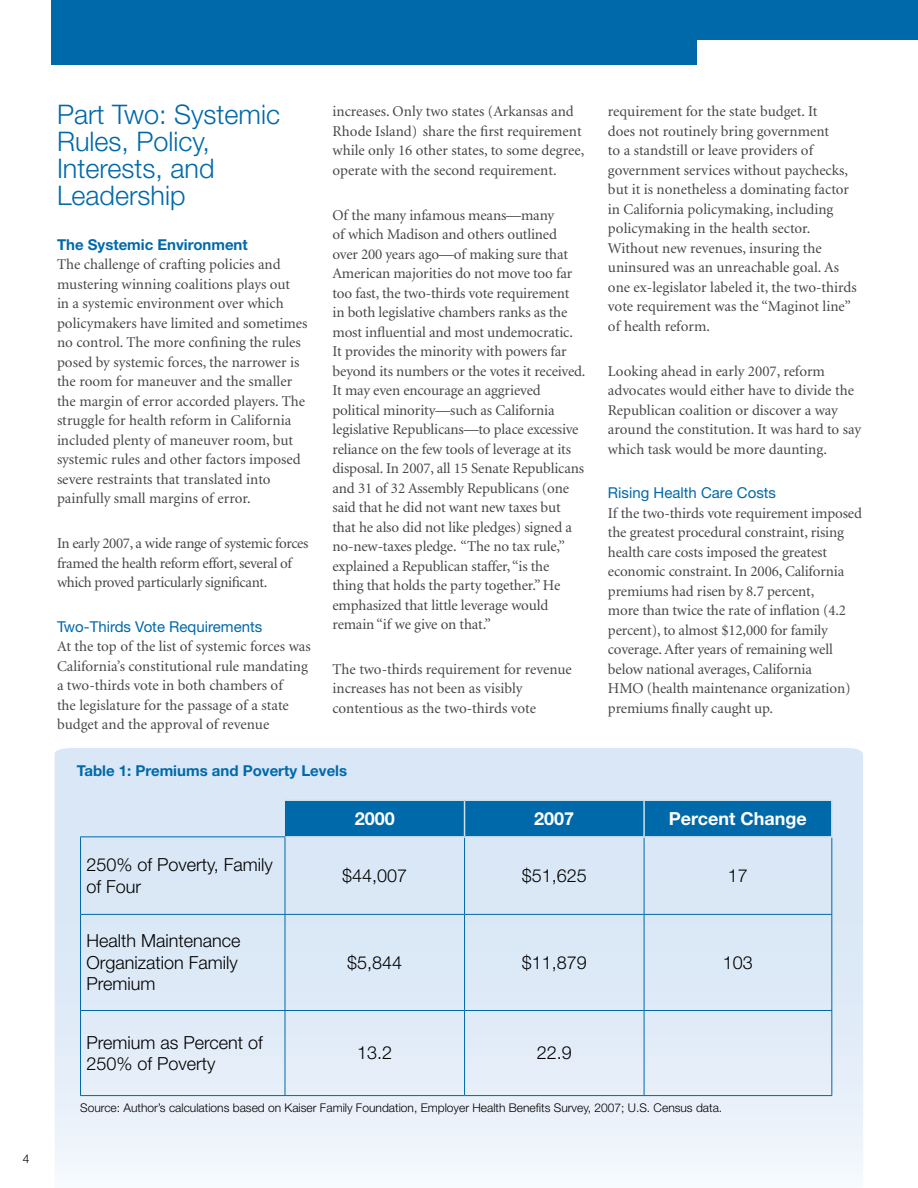
<style>
.page{position:relative;width:918px;height:1188px;background:#fff}
.page>*{position:absolute;margin:0;border:0;box-sizing:border-box;transform-origin:0 0}
.t1{font:300 27px/27px "Helvetica Neue LT Std";color:#0069aa}
.t2{font:300 18px/21.6px "Helvetica Neue LT Std";color:#000}
.t3{font:700 18px "Helvetica Neue LT Std";color:#fff}
.t4{font:15px/19.5px "Minion";letter-spacing:-.005em;color:#464648}
.t5{font:15px/19.5px "Minion";letter-spacing:-.025em;color:#464648}
.t6{font:700 15px "Helvetica Neue LT Std";color:#0069aa}
.t7{font:15px "Helvetica Neue LT Std";color:#0069aa}
.t8{font:300 12px "Helvetica Neue LT Std";color:#000}
</style>
<div class="page">
<div style="left:51px;top:0;width:867px;height:40px;background:#0069aa"></div>
<div style="left:51px;top:0;width:646px;height:64px;background:#0069aa"></div>
<svg style="left:55px;top:748px;width:808px;height:424px;background:#dfeaf7"></svg>
<div style="left:285px;top:801px;width:546px;height:35px;background:#0069aa"></div>
<hr style="left:285px;top:800px;width:180px;height:1px;background:#cce1ee">
<hr style="left:465px;top:800px;width:179px;height:1px;background:#cce1ee">
<hr style="left:464px;top:801px;width:1px;height:35px;background:#cce1ee">
<hr style="left:644px;top:800px;width:189px;height:1px;background:#cce1ee">
<hr style="left:643px;top:801px;width:2px;height:35px;background:#cce1ee">
<hr style="left:831px;top:801px;width:2px;height:35px;background:#cce1ee">
<hr style="left:80px;top:836px;width:205px;height:1px;background:#0069aa">
<hr style="left:80px;top:837px;width:1px;height:77px;background:#0069aa">
<hr style="left:285px;top:837px;width:1px;height:77px;background:#0069aa">
<hr style="left:464px;top:838px;width:1px;height:76px;background:#0069aa">
<hr style="left:644px;top:838px;width:1px;height:76px;background:#0069aa">
<hr style="left:831px;top:838px;width:1px;height:76px;background:#0069aa">
<hr style="left:80px;top:914px;width:205px;height:1px;background:#0069aa">
<hr style="left:80px;top:915px;width:1px;height:95px;background:#0069aa">
<hr style="left:285px;top:914px;width:180px;height:1px;background:#0069aa">
<hr style="left:285px;top:915px;width:1px;height:95px;background:#0069aa">
<hr style="left:465px;top:914px;width:179px;height:1px;background:#0069aa">
<hr style="left:464px;top:915px;width:1px;height:95px;background:#0069aa">
<hr style="left:644px;top:914px;width:188px;height:1px;background:#0069aa">
<hr style="left:644px;top:915px;width:1px;height:95px;background:#0069aa">
<hr style="left:831px;top:915px;width:1px;height:95px;background:#0069aa">
<hr style="left:80px;top:1010px;width:205px;height:1px;background:#0069aa">
<hr style="left:80px;top:1011px;width:1px;height:84px;background:#0069aa">
<hr style="left:285px;top:1010px;width:180px;height:1px;background:#0069aa">
<hr style="left:285px;top:1011px;width:1px;height:84px;background:#0069aa">
<hr style="left:465px;top:1010px;width:179px;height:1px;background:#0069aa">
<hr style="left:464px;top:1011px;width:1px;height:84px;background:#0069aa">
<hr style="left:644px;top:1010px;width:188px;height:1px;background:#0069aa">
<hr style="left:644px;top:1011px;width:1px;height:84px;background:#0069aa">
<hr style="left:831px;top:1011px;width:1px;height:84px;background:#0069aa">
<hr style="left:80px;top:1095px;width:205px;height:1px;background:#0069aa">
<hr style="left:285px;top:1095px;width:180px;height:1px;background:#0069aa">
<hr style="left:465px;top:1095px;width:179px;height:1px;background:#0069aa">
<hr style="left:644px;top:1095px;width:188px;height:1px;background:#0069aa">
<hr style="left:285px;top:836px;width:180px;height:2px;background:#cce1ee">
<hr style="left:465px;top:836px;width:179px;height:2px;background:#cce1ee">
<hr style="left:644px;top:836px;width:189px;height:2px;background:#cce1ee">
<p class="t8" style="left:23px;top:1152px;width:8px">4</p>
<h1 class="t1" style="left:57px;top:101px;width:225px">Part Two: Systemic<br>Rules, Policy,<br>Interests, and<br>Leadership</h1>
<p class="t6" style="left:57px;top:235px;width:192px">The Systemic Environment</p>
<p class="t4" style="left:57px;top:255px;width:252px">The challenge of crafting policies and mustering winning coalitions plays out<br>in a systemic environment over which policymakers have limited and sometimes no control. The more confining the rules posed by systemic forces, the narrower is the room for maneuver and the smaller the margin of error accorded players. The struggle for health reform in California included plenty of maneuver room, but systemic rules and other factors imposed severe restraints that translated into painfully small margins of error.</p>
<p class="t5" style="left:57px;top:534px;width:253px">In early 2007, a wide range of systemic forces framed the health reform effort, several of which proved particularly significant.</p>
<p class="t7" style="left:57px;top:618px;width:207px">Two-Thirds Vote Requirements</p>
<p class="t4" style="left:57px;top:637px;width:255px">At the top of the list of systemic forces was California’s constitutional rule mandating a two-thirds vote in both chambers of<br>the legislature for the passage of a state budget and the approval of revenue</p>
<p class="t4" style="left:333px;top:102px;width:253px">increases. Only two states (Arkansas and Rhode Island) share the first requirement while only 16 other states, to some degree, operate with the second requirement.</p>
<p class="t4" style="left:332px;top:206px;width:255px">Of the many infamous means—many<br>of which Madison and others outlined over 200 years ago—of making sure that American majorities do not move too far too fast, the two-thirds vote requirement<br>in both legislative chambers ranks as the most influential and most undemocratic.<br>It provides the minority with powers far beyond its numbers or the votes it received.<br>It may even encourage an aggrieved political minority—such as California legislative Republicans—to place excessive reliance on the few tools of leverage at its disposal. In 2007, all 15 Senate Republicans and 31 of 32 Assembly Republicans (one said that he did not want new taxes but that he also did not like pledges) signed a no-new-taxes pledge. “The no tax rule,” explained a Republican staffer, “is the<br>thing that holds the party together.” He emphasized that little leverage would remain “if we give on that.”</p>
<p class="t4" style="left:332px;top:660px;width:241px">The two-thirds requirement for revenue increases has not been as visibly contentious as the two-thirds vote</p>
<p class="t6" style="left:77px;top:761px;width:272px">Table 1: Premiums and Poverty Levels</p>
<p class="t4" style="left:608px;top:102px;width:250px">requirement for the state budget. It<br>does not routinely bring government<br>to a standstill or leave providers of government services without paychecks, but it is nonetheless a dominating factor in California policymaking, including policymaking in the health sector.<br>Without new revenues, insuring the uninsured was an unreachable goal. As one ex-legislator labeled it, the two-thirds vote requirement was the “Maginot line” of health reform.</p>
<p class="t4" style="left:608px;top:362px;width:255px">Looking ahead in early 2007, reform advocates would either have to divide the Republican coalition or discover a way around the constitution. It was hard to say which task would be more daunting.</p>
<p class="t7" style="left:608px;top:484px;width:170px">Rising Health Care Costs</p>
<p class="t4" style="left:608px;top:504px;width:256px">If the two-thirds vote requirement imposed the greatest procedural constraint, rising health care costs imposed the greatest economic constraint. In 2006, California premiums had risen by 8.7 percent,<br>more than twice the rate of inflation (4.2 percent), to almost $12,000 for family coverage. After years of remaining well below national averages, California<br>HMO (health maintenance organization) premiums finally caught up.</p>
<p class="t3" style="left:355px;top:807px;width:42px">2000</p>
<p class="t3" style="left:534px;top:807px;width:42px">2007</p>
<p class="t3" style="left:669px;top:807px;width:140px">Percent Change</p>
<p class="t2" style="left:87px;top:854px;width:188px">250% of Poverty, Family of Four</p>
<p class="t2" style="left:342px;top:864px;width:67px">$44,007</p>
<p class="t2" style="left:522px;top:864px;width:67px">$51,625</p>
<p class="t2" style="left:728px;top:864px;width:22px">17</p>
<p class="t2" style="left:87px;top:930px;width:156px">Health Maintenance<br>Organization Family<br>Premium</p>
<p class="t2" style="left:347px;top:951px;width:57px">$5,844</p>
<p class="t2" style="left:522px;top:951px;width:67px">$11,879</p>
<p class="t2" style="left:723px;top:951px;width:32px">103</p>
<p class="t2" style="left:87px;top:1031px;width:178px">Premium as Percent of<br>250% of Poverty</p>
<p class="t2" style="left:357px;top:1042px;width:37px">13.2</p>
<p class="t2" style="left:537px;top:1042px;width:37px">22.9</p>
<p class="t8" style="left:80px;top:1100px;width:644px">Source: Author’s calculations based on Kaiser Family Foundation, Employer Health Benefits Survey, 2007; U.S. Census data.</p>
</div>
